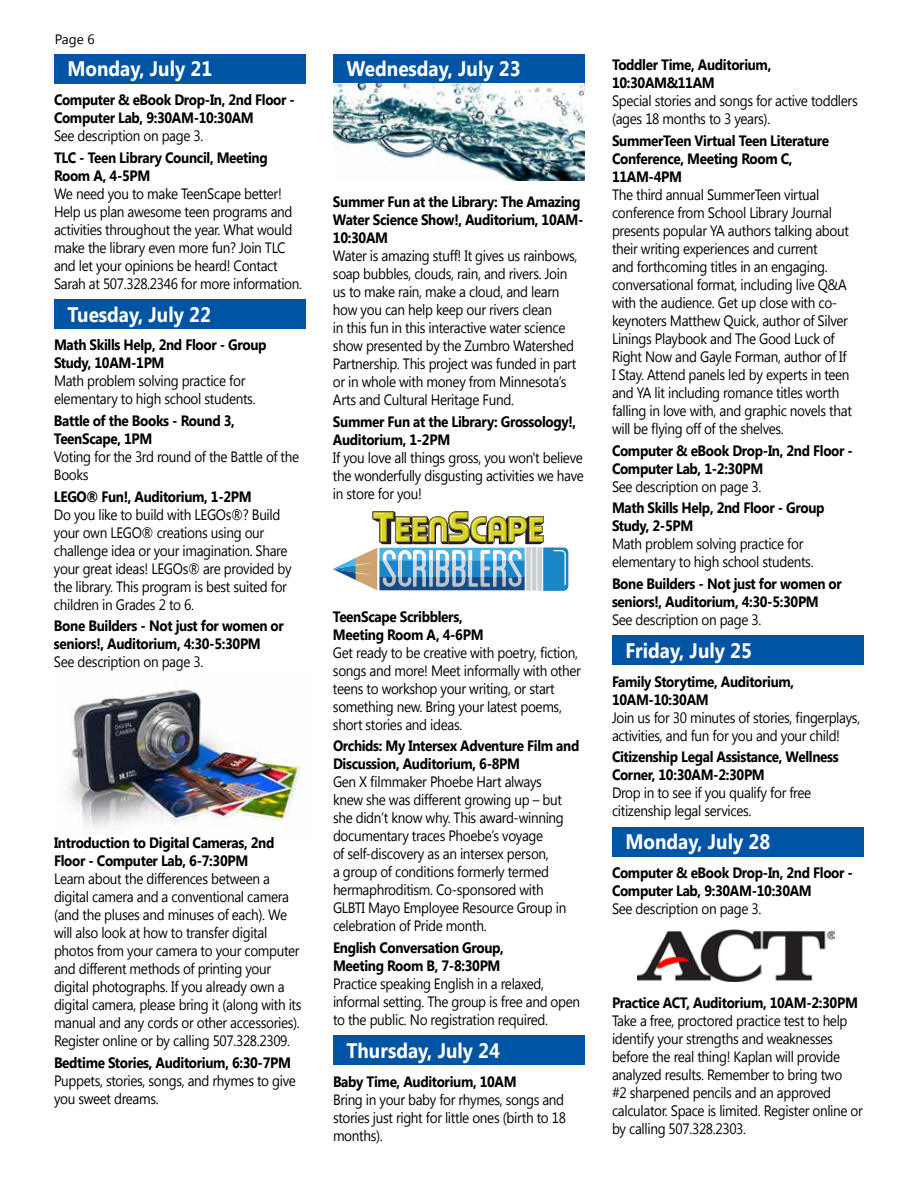
<style>
.page{position:relative;width:918px;height:1188px;background:#fff}
.page>*{position:absolute;margin:0;border:0;box-sizing:border-box;transform-origin:0 0}
.t1{font:700 21px "Segoe UI";color:#fff;scale:.9 1}
.t2{font:15px/18px "Segoe UI";letter-spacing:-.025em;color:#000;scale:.9 1}
.t3{font:700 15px/18px "Segoe UI";letter-spacing:-.025em;color:#000;scale:.9 1}
.t4{font:13.5px "Segoe UI";color:#000}
</style>
<div class="page">
<div style="left:333px;top:54px;width:252px;height:29px;background:#0054a4"></div>
<div style="left:333px;top:1036px;width:252px;height:29px;background:#0054a4"></div>
<div style="left:612px;top:636px;width:252px;height:29px;background:#0054a4"></div>
<div style="left:612px;top:827px;width:252px;height:29px;background:#0054a4"></div>
<div style="left:54px;top:299px;width:252px;height:29px;background:#0054a4"></div>
<div style="left:54px;top:54px;width:252px;height:29px;background:#0054a4"></div>
<img style="left:67px;top:689px;width:235px;height:140px">
<svg style="left:333px;top:511px;width:235px;height:80px"></svg>
<img style="left:637px;top:930px;width:198px;height:52px">
<img style="left:333px;top:83px;width:252px;height:97px">
<p class="t4" style="left:55px;top:30px;width:41px">Page 6</p>
<h1 class="t1" style="left:68px;top:54px;width:162px">Monday, July 21</h1>
<p class="t3" style="left:54px;top:90px;width:269px">Computer &amp; eBook Drop-In, 2nd Floor -<br>Computer Lab, 9:30AM-10:30AM</p>
<p class="t2" style="left:54px;top:126px;width:167px">See description on page 3.</p>
<p class="t3" style="left:54px;top:147px;width:239px">TLC - Teen Library Council, Meeting<br>Room A, 4-5PM</p>
<p class="t2" style="left:54px;top:184px;width:277px">We need you to make TeenScape better!<br>Help us plan awesome teen programs and activities throughout the year. What would make the library even more fun? Join TLC and let your opinions be heard! Contact Sarah at 507.328.2346 for more information.</p>
<h1 class="t1" style="left:68px;top:299px;width:161px">Tuesday, July 22</h1>
<p class="t3" style="left:54px;top:335px;width:238px">Math Skills Help, 2nd Floor - Group<br>Study, 10AM-1PM</p>
<p class="t2" style="left:54px;top:371px;width:226px">Math problem solving practice for elementary to high school students.</p>
<p class="t3" style="left:54px;top:411px;width:203px">Battle of the Books - Round 3,<br>TeenScape, 1PM</p>
<p class="t2" style="left:54px;top:447px;width:274px">Voting for the 3rd round of the Battle of the<br>Books</p>
<p class="t3" style="left:54px;top:486px;width:221px">LEGO® Fun!, Auditorium, 1-2PM</p>
<p class="t2" style="left:54px;top:505px;width:266px">Do you like to build with LEGOs®? Build your own LEGO® creations using our challenge idea or your imagination. Share your great ideas! LEGOs® are provided by the library. This program is best suited for children in Grades 2 to 6.</p>
<p class="t3" style="left:54px;top:616px;width:257px">Bone Builders - Not just for women or seniors!, Auditorium, 4:30-5:30PM</p>
<p class="t2" style="left:54px;top:652px;width:167px">See description on page 3.</p>
<p class="t3" style="left:54px;top:833px;width:247px">Introduction to Digital Cameras, 2nd<br>Floor - Computer Lab, 6-7:30PM</p>
<p class="t2" style="left:54px;top:869px;width:277px">Learn about the differences between a digital camera and a conventional camera (and the pluses and minuses of each). We will also look at how to transfer digital photos from your camera to your computer and different methods of printing your digital photographs. If you already own a digital camera, please bring it (along with its manual and any cords or other accessories).<br>Register online or by calling 507.328.2309.</p>
<p class="t3" style="left:54px;top:1052px;width:265px">Bedtime Stories, Auditorium, 6:30-7PM</p>
<p class="t2" style="left:54px;top:1071px;width:270px">Puppets, stories, songs, and rhymes to give you sweet dreams.</p>
<h1 class="t1" style="left:346px;top:54px;width:195px">Wednesday, July 23</h1>
<p class="t3" style="left:333px;top:192px;width:280px">Summer Fun at the Library: The Amazing<br>Water Science Show!, Auditorium, 10AM-<br>10:30AM</p>
<p class="t2" style="left:333px;top:246px;width:273px">Water is amazing stuff! It gives us rainbows, soap bubbles, clouds, rain, and rivers. Join us to make rain, make a cloud, and learn how you can help keep our rivers clean<br>in this fun in this interactive water science show presented by the Zumbro Watershed Partnership. This project was funded in part or in whole with money from Minnesota’s Arts and Cultural Heritage Fund.</p>
<p class="t3" style="left:333px;top:411px;width:272px">Summer Fun at the Library: Grossology!,<br>Auditorium, 1-2PM</p>
<p class="t2" style="left:333px;top:448px;width:280px;text-align:justify">If you love all things gross, you won't believe the wonderfully disgusting activities we have in store for you!</p>
<p class="t3" style="left:333px;top:606px;width:169px">TeenScape Scribblers,<br>Meeting Room A, 4-6PM</p>
<p class="t2" style="left:333px;top:643px;width:277px">Get ready to be creative with poetry, fiction, songs and more! Meet informally with other teens to workshop your writing, or start something new. Bring your latest poems, short stories and ideas.</p>
<p class="t3" style="left:333px;top:736px;width:275px">Orchids: My Intersex Adventure Film and<br>Discussion, Auditorium, 6-8PM</p>
<p class="t2" style="left:333px;top:772px;width:261px">Gen X filmmaker Phoebe Hart always knew she was different growing up – but she didn’t know why. This award-winning documentary traces Phoebe’s voyage<br>of self-discovery as an intersex person,<br>a group of conditions formerly termed hermaphroditism. Co-sponsored with GLBTI Mayo Employee Resource Group in celebration of Pride month.</p>
<p class="t3" style="left:333px;top:938px;width:191px">English Conversation Group,<br>Meeting Room B, 7-8:30PM</p>
<p class="t2" style="left:333px;top:974px;width:276px">Practice speaking English in a relaxed, informal setting. The group is free and open to the public. No registration required.</p>
<h1 class="t1" style="left:346px;top:1036px;width:172px">Thursday, July 24</h1>
<p class="t3" style="left:333px;top:1071px;width:206px">Baby Time, Auditorium, 10AM</p>
<p class="t2" style="left:333px;top:1090px;width:260px;text-align:justify">Bring in your baby for rhymes, songs and stories just right for little ones (birth to 18 months).</p>
<p class="t3" style="left:612px;top:55px;width:179px">Toddler Time, Auditorium,<br>10:30AM&amp;11AM</p>
<p class="t2" style="left:612px;top:91px;width:275px">Special stories and songs for active toddlers (ages 18 months to 3 years).</p>
<p class="t3" style="left:612px;top:131px;width:243px">SummerTeen Virtual Teen Literature<br>Conference, Meeting Room C,<br>11AM-4PM</p>
<p class="t2" style="left:612px;top:185px;width:268px">The third annual SummerTeen virtual conference from School Library Journal presents popular YA authors talking about their writing experiences and current<br>and forthcoming titles in an engaging. conversational format, including live Q&amp;A with the audience. Get up close with co&shy;keynoters Matthew Quick, author of Silver Linings Playbook and The Good Luck of Right Now and Gayle Forman, author of If I Stay. Attend panels led by experts in teen and YA lit including romance titles worth falling in love with, and graphic novels that will be flying off of the shelves.</p>
<p class="t3" style="left:612px;top:441px;width:269px">Computer &amp; eBook Drop-In, 2nd Floor -<br>Computer Lab, 1-2:30PM</p>
<p class="t2" style="left:612px;top:477px;width:167px">See description on page 3.</p>
<p class="t3" style="left:612px;top:498px;width:238px">Math Skills Help, 2nd Floor - Group<br>Study, 2-5PM</p>
<p class="t2" style="left:612px;top:534px;width:226px">Math problem solving practice for elementary to high school students.</p>
<p class="t3" style="left:612px;top:574px;width:257px">Bone Builders - Not just for women or seniors!, Auditorium, 4:30-5:30PM</p>
<p class="t2" style="left:612px;top:610px;width:167px">See description on page 3.</p>
<h1 class="t1" style="left:626px;top:636px;width:142px">Friday, July 25</h1>
<p class="t3" style="left:612px;top:672px;width:204px">Family Storytime, Auditorium,<br>10AM-10:30AM</p>
<p class="t2" style="left:612px;top:708px;width:277px">Join us for 30 minutes of stories, fingerplays, activities, and fun for you and your child!</p>
<p class="t3" style="left:612px;top:747px;width:253px">Citizenship Legal Assistance, Wellness<br>Corner, 10:30AM-2:30PM</p>
<p class="t2" style="left:612px;top:783px;width:223px">Drop in to see if you qualify for free citizenship legal services.</p>
<h1 class="t1" style="left:626px;top:827px;width:162px">Monday, July 28</h1>
<p class="t3" style="left:612px;top:863px;width:269px">Computer &amp; eBook Drop-In, 2nd Floor -<br>Computer Lab, 9:30AM-10:30AM</p>
<p class="t2" style="left:612px;top:899px;width:167px">See description on page 3.</p>
<p class="t3" style="left:612px;top:993px;width:275px">Practice ACT, Auditorium, 10AM-2:30PM</p>
<p class="t2" style="left:612px;top:1011px;width:280px">Take a free, proctored practice test to help identify your strengths and weaknesses before the real thing! Kaplan will provide analyzed results. Remember to bring two<br>#2 sharpened pencils and an approved calculator. Space is limited. Register online or by calling 507.328.2303.</p>
</div>
